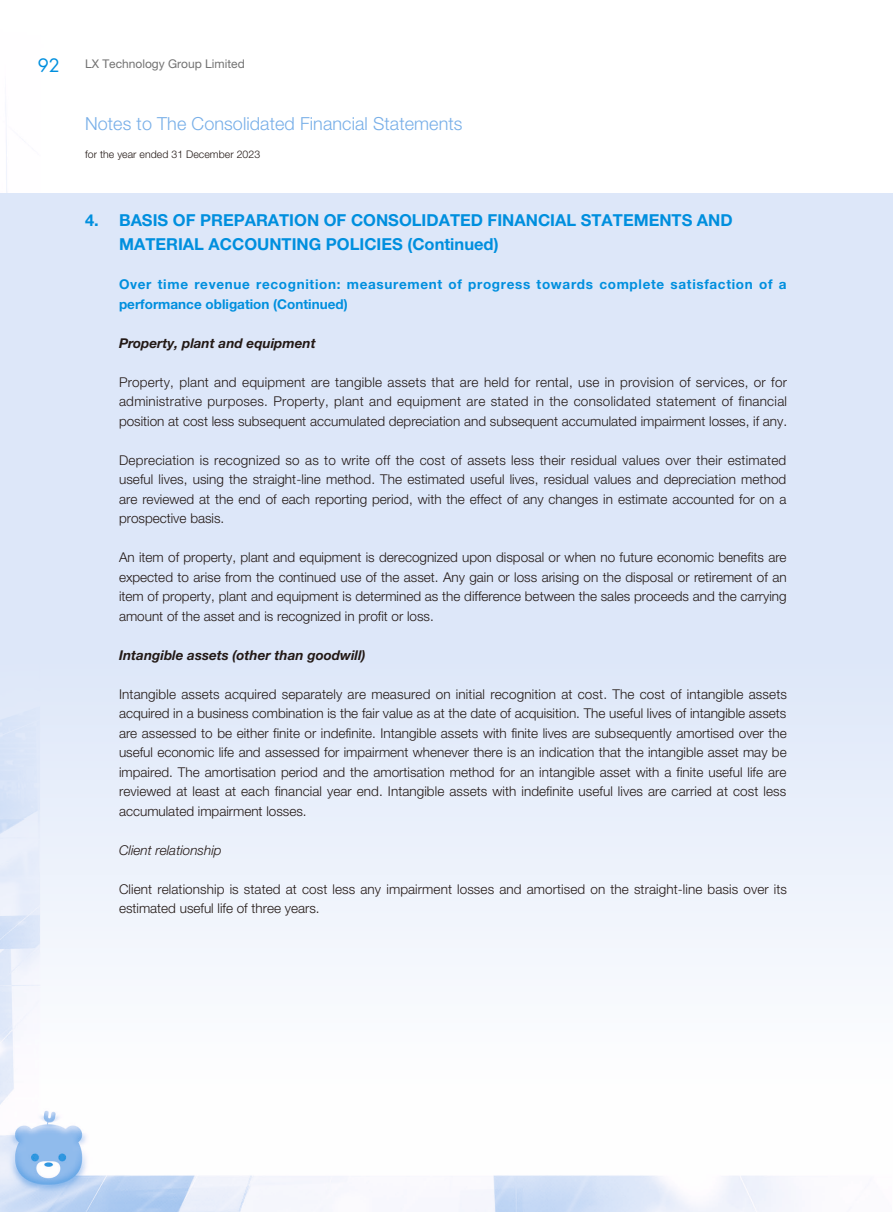
<style>
.page{position:relative;width:893px;height:1212px;background:#fff}
.page>*{position:absolute;margin:0;border:0;box-sizing:border-box;transform-origin:0 0}
.t1{font:300 18px "Helvetica Neue LT Std";letter-spacing:.005em;color:#78afe8}
.t2{font:18px "Futura Std";color:#008fde}
.t3{font:700 16.5px/24px "Helvetica Neue LT Std";color:#008fde}
.t4{font:300 13.5px/19.5px "Helvetica Neue LT Std";color:#231916;text-align:justify}
.t5{font:700 13.5px/19.5px "Helvetica Neue LT Std";letter-spacing:.05em;color:#008fde}
.t6{font:italic 700 13.5px "Helvetica Neue LT Std";color:#231916}
.t7{font:italic 300 13.5px "Helvetica Neue LT Std";color:#231916}
.t8{font:12px "Helvetica Neue LT Std";color:#727272}
.t9{font:300 10.5px "Helvetica Neue LT Std";letter-spacing:.005em;color:#231916}
</style>
<div class="page">
<div style="left:0;top:193px;width:893px;height:1019px;background:linear-gradient(to bottom,#d6e2f8,#f7f9fd)"></div>
<h1 class="t2" style="left:38px;top:54px;width:24px">92</h1>
<p class="t8" style="left:85px;top:57px;width:161px">LX Technology Group Limited</p>
<h1 class="t1" style="left:85px;top:113px;width:379px">Notes to The Consolidated Financial Statements</h1>
<p class="t9" style="left:85px;top:147px;width:177px">for the year ended 31 December 2023</p>
<p class="t3" style="left:119px;top:208px;width:615px;text-indent:-34px">4. BASIS OF PREPARATION OF CONSOLIDATED FINANCIAL STATEMENTS AND<br>MATERIAL ACCOUNTING POLICIES (Continued)</p>
<p class="t5" style="left:119px;top:274px;width:669px">Over time revenue recognition: measurement of progress towards complete satisfaction of a performance obligation (Continued)</p>
<p class="t6" style="left:119px;top:335px;width:198px">Property, plant and equipment</p>
<p class="t4" style="left:119px;top:372px;width:670px">Property, plant and equipment are tangible assets that are held for rental, use in provision of services, or for administrative purposes. Property, plant and equipment are stated in the consolidated statement of financial position at cost less subsequent accumulated depreciation and subsequent accumulated impairment losses, if any.</p>
<p class="t4" style="left:119px;top:450px;width:669px">Depreciation is recognized so as to write off the cost of assets less their residual values over their estimated useful lives, using the straight-line method. The estimated useful lives, residual values and depreciation method are reviewed at the end of each reporting period, with the effect of any changes in estimate accounted for on a prospective basis.</p>
<p class="t4" style="left:119px;top:547px;width:669px">An item of property, plant and equipment is derecognized upon disposal or when no future economic benefits are expected to arise from the continued use of the asset. Any gain or loss arising on the disposal or retirement of an item of property, plant and equipment is determined as the difference between the sales proceeds and the carrying amount of the asset and is recognized in profit or loss.</p>
<p class="t6" style="left:119px;top:647px;width:248px">Intangible assets (other than goodwill)</p>
<p class="t4" style="left:119px;top:684px;width:669px">Intangible assets acquired separately are measured on initial recognition at cost. The cost of intangible assets acquired in a business combination is the fair value as at the date of acquisition. The useful lives of intangible assets are assessed to be either finite or indefinite. Intangible assets with finite lives are subsequently amortised over the useful economic life and assessed for impairment whenever there is an indication that the intangible asset may be impaired. The amortisation period and the amortisation method for an intangible asset with a finite useful life are reviewed at least at each financial year end. Intangible assets with indefinite useful lives are carried at cost less accumulated impairment losses.</p>
<p class="t7" style="left:119px;top:842px;width:104px">Client relationship</p>
<p class="t4" style="left:119px;top:879px;width:669px">Client relationship is stated at cost less any impairment losses and amortised on the straight-line basis over its estimated useful life of three years.</p>
</div>
